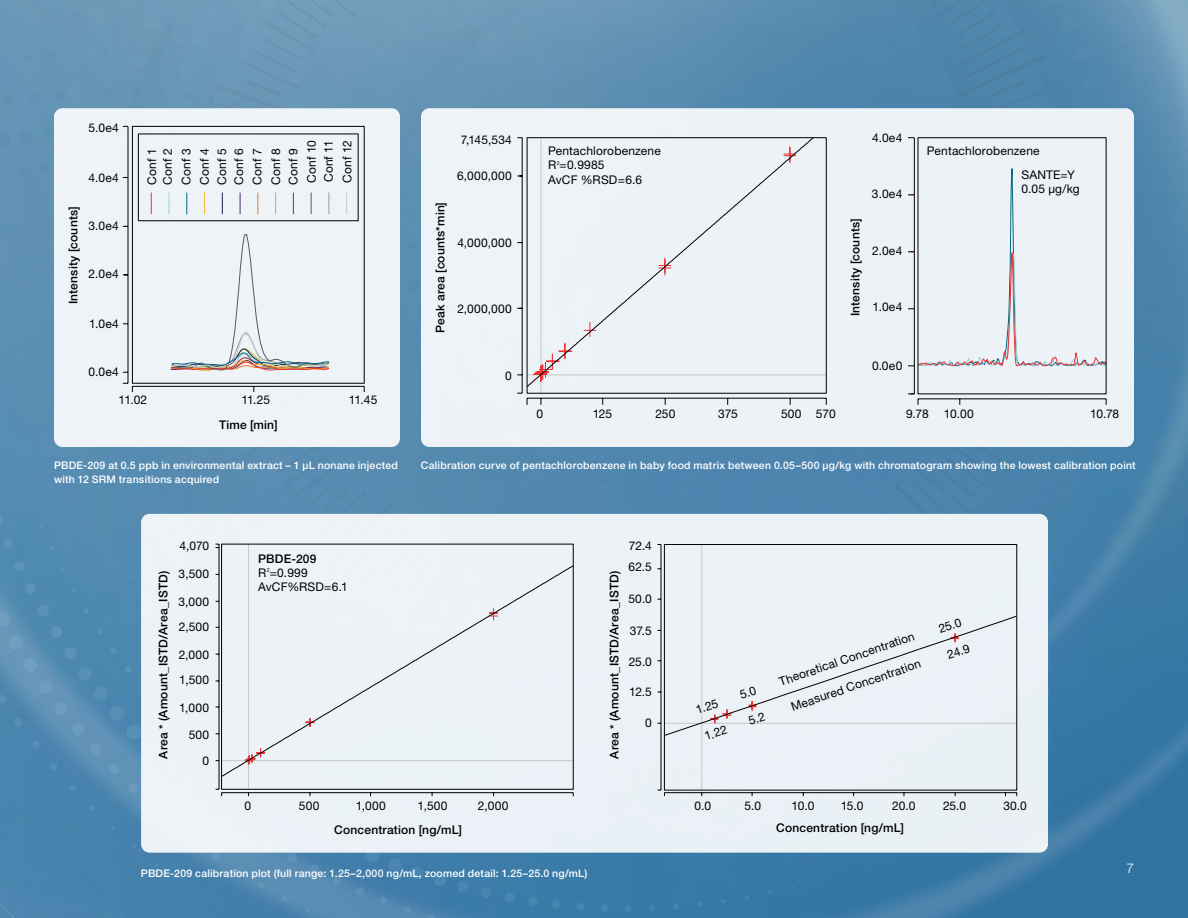
<style>
.page{position:relative;width:1188px;height:918px;background:#fff}
.page>*{position:absolute;margin:0;border:0;box-sizing:border-box;transform-origin:0 0}
.t1{font:300 13.5px "Helvetica Neue LTW1 G";color:#fff}
.t2{font:12px/18px "Helvetica Neue LTW1 G";letter-spacing:.015em;color:#000101}
.t3{font:500 12px "Helvetica Neue LTW1 G";letter-spacing:.015em;color:#000101}
.t4{font:500 10.5px/13.5px "Helvetica Neue LTW1 G";letter-spacing:.02em;color:#fff}
.t5{font:5.4px "Helvetica Neue LTW1 G";color:#000101}
</style>
<div class="page">
<img style="left:0;top:0;width:1188px;height:918px">
<svg style="left:578px;top:447px;width:8px;height:3px"></svg>
<svg style="left:590px;top:459px;width:8px;height:8px"></svg>
<svg style="left:601px;top:478px;width:8px;height:7px"></svg>
<svg style="left:612px;top:496px;width:7px;height:7px"></svg>
<div style="left:39px;top:165px;width:9px;height:9px;background:#5d8eb2;border-radius:50%"></div>
<div style="left:17px;top:168px;width:8px;height:9px;background:#5c8eb1;border-radius:50%"></div>
<svg style="left:0;top:173px;width:3px;height:7px"></svg>
<div style="left:44px;top:126px;width:15px;height:15px;background:#5e91b2;border-radius:50%"></div>
<svg style="left:20px;top:129px;width:15px;height:14px"></svg>
<svg style="left:0;top:133px;width:11px;height:14px"></svg>
<svg style="left:2px;top:94px;width:13px;height:13px"></svg>
<div style="left:28px;top:91px;width:12px;height:12px;background:#6191b4;border-radius:5px"></div>
<div style="left:53px;top:89px;width:12px;height:11px;background:#6191b2;border-radius:50%"></div>
<div style="left:79px;top:88px;width:11px;height:10px;background:#6493b4;border-radius:50%"></div>
<div style="left:105px;top:88px;width:9px;height:9px;background:#6392b4;border-radius:50%"></div>
<div style="left:131px;top:88px;width:9px;height:9px;background:#6392b2;border-radius:50%"></div>
<div style="left:156px;top:90px;width:9px;height:8px;background:#6492b3;border-radius:50%"></div>
<div style="left:182px;top:92px;width:8px;height:8px;background:#6595b4;border-radius:50%"></div>
<div style="left:207px;top:96px;width:8px;height:7px;background:#6493b2;border-radius:50%"></div>
<div style="left:233px;top:100px;width:6px;height:7px;background:#6493b3;border-radius:50%"></div>
<svg style="left:0;top:57px;width:3px;height:8px"></svg>
<div style="left:22px;top:54px;width:7px;height:7px;background:#6393b4;border-radius:50%"></div>
<svg style="left:49px;top:52px;width:6px;height:6px"></svg>
<svg style="left:76px;top:50px;width:6px;height:6px"></svg>
<svg style="left:104px;top:50px;width:4px;height:4px"></svg>
<svg style="left:131px;top:50px;width:4px;height:4px"></svg>
<div style="left:141px;top:514px;width:907px;height:339px;background:#ecf2f6;border-radius:9px"></div>
<div style="left:54px;top:108px;width:346px;height:339px;background:#eef3f7;border-radius:9px"></div>
<hr style="left:132px;top:386px;width:232px;height:1px;background:#000">
<hr style="left:128px;top:126px;width:1px;height:257px;background:#000">
<svg style="left:123px;top:383px;width:10px;height:9px"></svg>
<svg style="left:150px;top:193px;width:2px;height:21px"></svg>
<div style="left:421px;top:108px;width:713px;height:339px;background:#ecf2f6;border-radius:9px"></div>
<hr style="left:527px;top:398px;width:299px;height:1px;background:#000">
<hr style="left:527px;top:375px;width:299px;height:1px;background:#c6c8c8">
<svg style="left:572px;top:139px;width:243px;height:237px"></svg>
<hr style="left:918px;top:398px;width:188px;height:1px;background:#000">
<hr style="left:914px;top:138px;width:1px;height:256px;background:#000">
<svg style="left:908px;top:393px;width:11px;height:12px"></svg>
<svg style="left:908px;top:146px;width:197px;height:221px"></svg>
<hr style="left:222px;top:792px;width:351px;height:1px;background:#000">
<hr style="left:219px;top:544px;width:1px;height:245px;background:#000">
<hr style="left:248px;top:544px;width:1px;height:245px;background:#c6c8c8">
<svg style="left:223px;top:566px;width:349px;height:211px"></svg>
<div style="left:221px;top:544px;width:353px;height:246px;border:1px solid #000"></div>
<hr style="left:664px;top:792px;width:353px;height:1px;background:#000">
<hr style="left:661px;top:544px;width:1px;height:246px;background:#000">
<hr style="left:701px;top:545px;width:1px;height:245px;background:#c6c8c8">
<div style="left:664px;top:544px;width:353px;height:247px;border:1px solid #000"></div>
<svg style="left:169px;top:106px;width:403px;height:310px"></svg>
<img style="left:0;top:490px;width:2px;height:391px">
<svg style="left:658px;top:615px;width:360px;height:121px"></svg>
<p class="t2" style="left:88px;top:118px;width:32px">5.0e4</p>
<p class="t2" style="left:89px;top:169px;width:32px">4.0e4</p>
<p class="t2" style="left:144px;top:185px;width:38px;line-height:15.8px;rotate:-90deg">Conf 1<br>Conf 2</p>
<p class="t2" style="left:177px;top:185px;width:38px;text-align:justify;rotate:-90deg">Conf 3<br>Conf 4<br>Conf 5<br>Conf 6<br>Conf 7<br>Conf 8</p>
<p class="t2" style="left:284px;top:185px;width:46px;rotate:-90deg">Conf 9<br>Conf 10<br>Conf 11</p>
<p class="t2" style="left:338px;top:183px;width:44px;rotate:-90deg">Conf 12</p>
<p class="t3" style="left:66px;top:304px;width:99px;rotate:-90deg">Intensity [counts]</p>
<p class="t2" style="left:88px;top:217px;width:32px">3.0e4</p>
<p class="t2" style="left:89px;top:265px;width:32px">2.0e4</p>
<p class="t2" style="left:89px;top:315px;width:31px">1.0e4</p>
<p class="t2" style="left:88px;top:362px;width:32px">0.0e4</p>
<p class="t2" style="left:119px;top:391px;width:30px">11.02</p>
<p class="t2" style="left:241px;top:391px;width:30px">11.25</p>
<p class="t2" style="left:349px;top:391px;width:30px">11.45</p>
<p class="t3" style="left:219px;top:417px;width:60px">Time [min]</p>
<p class="t4" style="left:54px;top:459px;width:345px">PBDE-209 at 0.5 ppb in environmental extract – 1 µL nonane injected with 12 SRM transitions acquired</p>
<p class="t3" style="left:433px;top:333px;width:132px;rotate:-90deg">Peak area [counts*min]</p>
<p class="t2" style="left:461px;top:131px;width:53px">7,145,534</p>
<p class="t2" style="left:872px;top:128px;width:32px">4.0e4</p>
<p class="t2" style="left:548px;top:143px;width:114px;line-height:14.4px">Pentachlorobenzene<br>R =0.9985</p>
<p class="t5" style="left:557px;top:159px;width:5px">2</p>
<p class="t2" style="left:548px;top:170px;width:96px">AvCF %RSD=6.6</p>
<p class="t2" style="left:457px;top:166px;width:56px">6,000,000</p>
<p class="t2" style="left:457px;top:234px;width:56px">4,000,000</p>
<p class="t2" style="left:457px;top:299px;width:56px">2,000,000</p>
<p class="t3" style="left:848px;top:316px;width:99px;rotate:-90deg">Intensity [counts]</p>
<p class="t2" style="left:872px;top:185px;width:32px">3.0e4</p>
<p class="t2" style="left:872px;top:242px;width:32px">2.0e4</p>
<p class="t2" style="left:873px;top:298px;width:31px">1.0e4</p>
<p class="t2" style="left:1021px;top:139px;width:55px;line-height:23.9px;text-indent:-95px">Pentachlorobenzene<br>SANTE=Y</p>
<p class="t2" style="left:1021px;top:180px;width:60px">0.05 µg/kg</p>
<p class="t2" style="left:505px;top:367px;width:8px">0</p>
<p class="t2" style="left:872px;top:356px;width:32px">0.0e0</p>
<p class="t2" style="left:536px;top:405px;width:8px">0</p>
<p class="t2" style="left:593px;top:405px;width:21px">125</p>
<p class="t2" style="left:655px;top:405px;width:21px">250</p>
<p class="t2" style="left:718px;top:405px;width:21px">375</p>
<p class="t2" style="left:781px;top:405px;width:56px">500 570</p>
<p class="t2" style="left:906px;top:405px;width:24px">9.78</p>
<p class="t2" style="left:944px;top:405px;width:31px">10.00</p>
<p class="t2" style="left:1090px;top:405px;width:31px">10.78</p>
<p class="t4" style="left:421px;top:459px;width:716px">Calibration curve of pentachlorobenzene in baby food matrix between 0.05–500 µg/kg with chromatogram showing the lowest calibration point</p>
<p class="t2" style="left:180px;top:537px;width:31px">4,070</p>
<p class="t2" style="left:179px;top:564px;width:32px">3,500</p>
<p class="t3" style="left:258px;top:551px;width:60px">PBDE-209</p>
<p class="t2" style="left:258px;top:564px;width:51px">R =0.999</p>
<p class="t5" style="left:267px;top:567px;width:5px">2</p>
<p class="t2" style="left:258px;top:578px;width:91px">AvCF%RSD=6.1</p>
<p class="t3" style="left:156px;top:759px;width:189px;rotate:-90deg">Area * (Amount_ISTD/Area_ISTD)</p>
<p class="t3" style="left:607px;top:759px;width:189px;rotate:-90deg">Area * (Amount_ISTD/Area_ISTD)</p>
<p class="t2" style="left:179px;top:592px;width:32px">3,000</p>
<p class="t2" style="left:179px;top:618px;width:32px">2,500</p>
<p class="t2" style="left:179px;top:646px;width:32px">2,000</p>
<p class="t2" style="left:179px;top:670px;width:31px">1,500</p>
<p class="t2" style="left:179px;top:698px;width:32px">1,000</p>
<p class="t2" style="left:189px;top:725px;width:22px">500</p>
<p class="t2" style="left:203px;top:752px;width:8px">0</p>
<p class="t2" style="left:629px;top:536px;width:25px;line-height:20.4px">72.4<br>62.5</p>
<p class="t2" style="left:629px;top:589px;width:25px">50.0</p>
<p class="t2" style="left:630px;top:622px;width:24px">37.5</p>
<p class="t2" style="left:629px;top:653px;width:25px">25.0</p>
<p class="t2" style="left:629px;top:683px;width:24px">12.5</p>
<p class="t2" style="left:645px;top:714px;width:8px">0</p>
<p class="t2" style="left:245px;top:797px;width:8px">0</p>
<p class="t2" style="left:299px;top:797px;width:22px">500</p>
<p class="t2" style="left:356px;top:797px;width:32px">1,000</p>
<p class="t2" style="left:418px;top:797px;width:31px">1,500</p>
<p class="t2" style="left:478px;top:797px;width:32px">2,000</p>
<p class="t2" style="left:693px;top:701px;width:24px;rotate:-18deg">1.25</p>
<p class="t2" style="left:702px;top:728px;width:25px;rotate:-18deg">1.22</p>
<p class="t2" style="left:777px;top:673px;width:144px;rotate:-19deg">Theoretical Concentration</p>
<p class="t2" style="left:789px;top:699px;width:138px;rotate:-19deg">Measured Concentration</p>
<p class="t2" style="left:936px;top:620px;width:25px;rotate:-18deg">25.0</p>
<p class="t2" style="left:945px;top:647px;width:25px;rotate:-18deg">24.9</p>
<p class="t2" style="left:694px;top:797px;width:18px">0.0</p>
<p class="t2" style="left:745px;top:797px;width:18px">5.0</p>
<p class="t2" style="left:792px;top:797px;width:24px">10.0</p>
<p class="t2" style="left:841px;top:797px;width:24px">15.0</p>
<p class="t2" style="left:892px;top:797px;width:25px">20.0</p>
<p class="t2" style="left:943px;top:797px;width:25px">25.0</p>
<p class="t2" style="left:1003px;top:797px;width:25px">30.0</p>
<p class="t3" style="left:334px;top:822px;width:129px">Concentration [ng/mL]</p>
<p class="t3" style="left:776px;top:820px;width:129px">Concentration [ng/mL]</p>
<p class="t4" style="left:141px;top:866px;width:448px">PBDE-209 calibration plot (full range: 1.25–2,000 ng/mL, zoomed detail: 1.25–25.0 ng/mL)</p>
<p class="t1" style="left:1126px;top:860px;width:9px">7</p>
</div>
